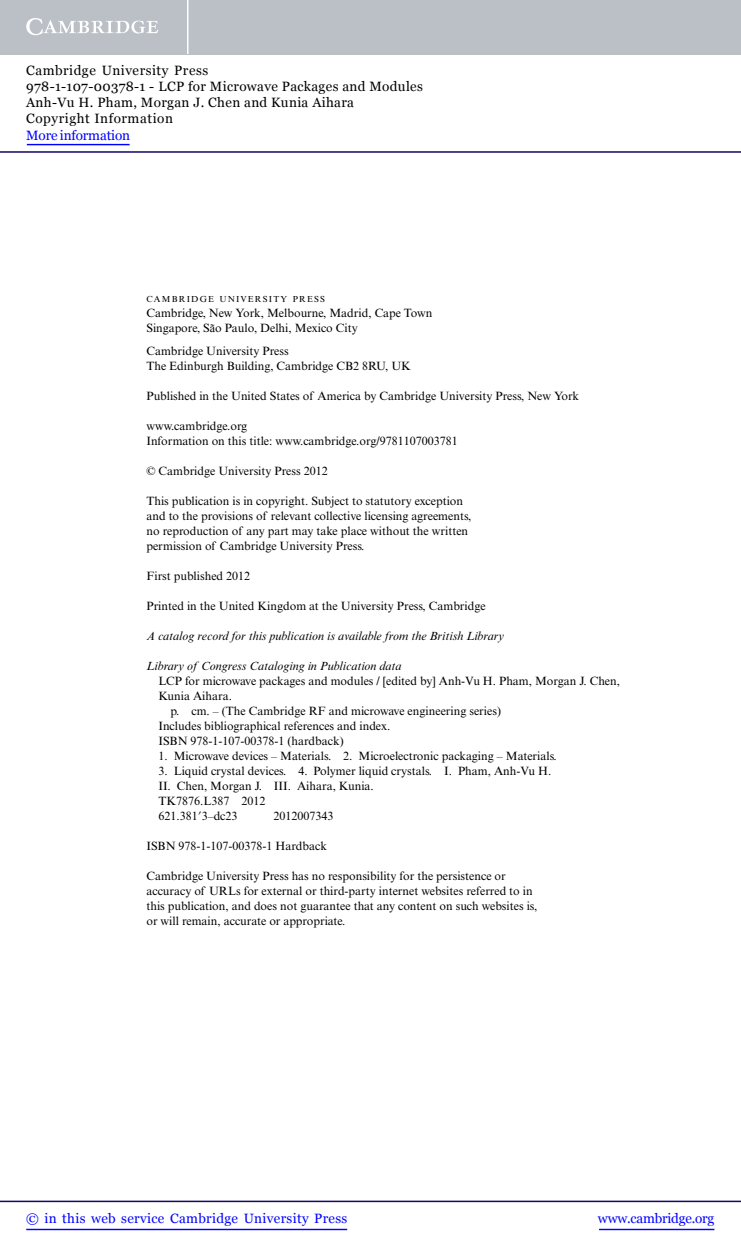
<style>
.page{position:relative;width:741px;height:1253px;background:#fff}
.page>*{position:absolute;margin:0;border:0;box-sizing:border-box;transform-origin:0 0}
.t1{font:13.5px/16.2px "Georgia";letter-spacing:.025em;color:#000}
.t2{font:13.5px "Georgia";letter-spacing:.025em;color:#00f}
.t3{font:13.5px "Georgia";letter-spacing:-.015em;color:#00f}
.t4{font:13.5px "Georgia";letter-spacing:-.01em;color:#00f}
.t5{font:12px/15px "Times New Roman MT Std";color:#000}
.t6{font:italic 12px "Times New Roman MT Std";color:#000}
.t7{font:8.7px "Times New Roman MT Std";letter-spacing:.135em;color:#000}
.s1{font-family:"Times New Roman"}
.s2{font-family:"Math Pi One";font-style:italic}
</style>
<div class="page">
<div style="left:0;top:0;width:741px;height:54px;background:#bac0c6"></div>
<svg style="left:26px;top:18px;width:132px;height:17px"></svg>
<hr style="left:187px;top:0;width:2px;height:54px;background:#fff">
<hr style="left:0;top:151px;width:741px;height:2px;background:#150666">
<hr style="left:27px;top:144px;width:103px;height:1px;background:#00f">
<hr style="left:599px;top:1228px;width:115px;height:2px;background:#00f">
<hr style="left:0;top:1200px;width:741px;height:2px;background:#150666">
<hr style="left:26px;top:1228px;width:321px;height:2px;background:#00f">
<p class="t1" style="left:26px;top:62px;width:398px">Cambridge University Press<br>978-1-107-00378-1 - LCP for Microwave Packages and Modules Anh-Vu H. Pham, Morgan J. Chen and Kunia Aihara<br>Copyright Information</p>
<p class="t4" style="left:26px;top:127px;width:105px">More information</p>
<p class="t7" style="left:146px;top:294px;width:180px">CAMBRIDGE UNIVERSITY PRESS</p>
<p class="t5" style="left:146px;top:305px;width:287px">Cambridge, New York, Melbourne, Madrid, Cape Town<br>Singapore, S<span class="s1">ã</span>o Paulo, Delhi, Mexico City</p>
<p class="t5" style="left:146px;top:343px;width:266px">Cambridge University Press<br>The Edinburgh Building, Cambridge CB2 8RU, UK</p>
<p class="t5" style="left:146px;top:388px;width:434px">Published in the United States of America by Cambridge University Press, New York</p>
<p class="t5" style="left:146px;top:418px;width:313px">www.cambridge.org<br>Information on this title: www.cambridge.org/9781107003781</p>
<p class="t5" style="left:146px;top:463px;width:183px">© Cambridge University Press 2012</p>
<p class="t5" style="left:146px;top:493px;width:326px">This publication is in copyright. Subject to statutory exception and to the provisions of relevant collective licensing agreements, no reproduction of any part may take place without the written permission of Cambridge University Press.</p>
<p class="t5" style="left:146px;top:568px;width:105px">First published 2012</p>
<p class="t5" style="left:146px;top:598px;width:341px">Printed in the United Kingdom at the University Press, Cambridge</p>
<p class="t6" style="left:146px;top:629px;width:359px">A catalog record for this publication is available from the British Library</p>
<p class="t6" style="left:146px;top:659px;width:257px">Library of Congress Cataloging in Publication data</p>
<p class="t5" style="left:158px;top:673px;width:463px">LCP for microwave packages and modules / [edited by] Anh-Vu H. Pham, Morgan J. Chen,</p>
<p class="t5" style="left:158px;top:688px;width:75px">Kunia Aihara.</p>
<p class="t5" style="left:170px;top:703px;width:332px">p. cm. – (The Cambridge RF and microwave engineering series)</p>
<p class="t5" style="left:158px;top:718px;width:233px">Includes bibliographical references and index.</p>
<p class="t5" style="left:158px;top:733px;width:187px">ISBN 978-1-107-00378-1 (hardback)</p>
<p class="t5" style="left:158px;top:748px;width:400px">1. Microwave devices – Materials. 2. Microelectronic packaging – Materials.</p>
<p class="t5" style="left:158px;top:763px;width:394px">3. Liquid crystal devices. 4. Polymer liquid crystals. I. Pham, Anh-Vu H.<br>II. Chen, Morgan J. III. Aihara, Kunia.<br>TK7876.L387 2012<br>621.381<span class="s2">9</span>3–dc23</p>
<p class="t5" style="left:274px;top:808px;width:61px">2012007343</p>
<p class="t5" style="left:146px;top:838px;width:182px">ISBN 978-1-107-00378-1 Hardback</p>
<p class="t5" style="left:146px;top:868px;width:392px">Cambridge University Press has no responsibility for the persistence or accuracy of URLs for external or third-party internet websites referred to in this publication, and does not guarantee that any content on such websites is, or will remain, accurate or appropriate.</p>
<p class="t2" style="left:26px;top:1211px;width:323px">© in this web service Cambridge University Press</p>
<p class="t3" style="left:598px;top:1211px;width:118px">www.cambridge.org</p>
</div>
